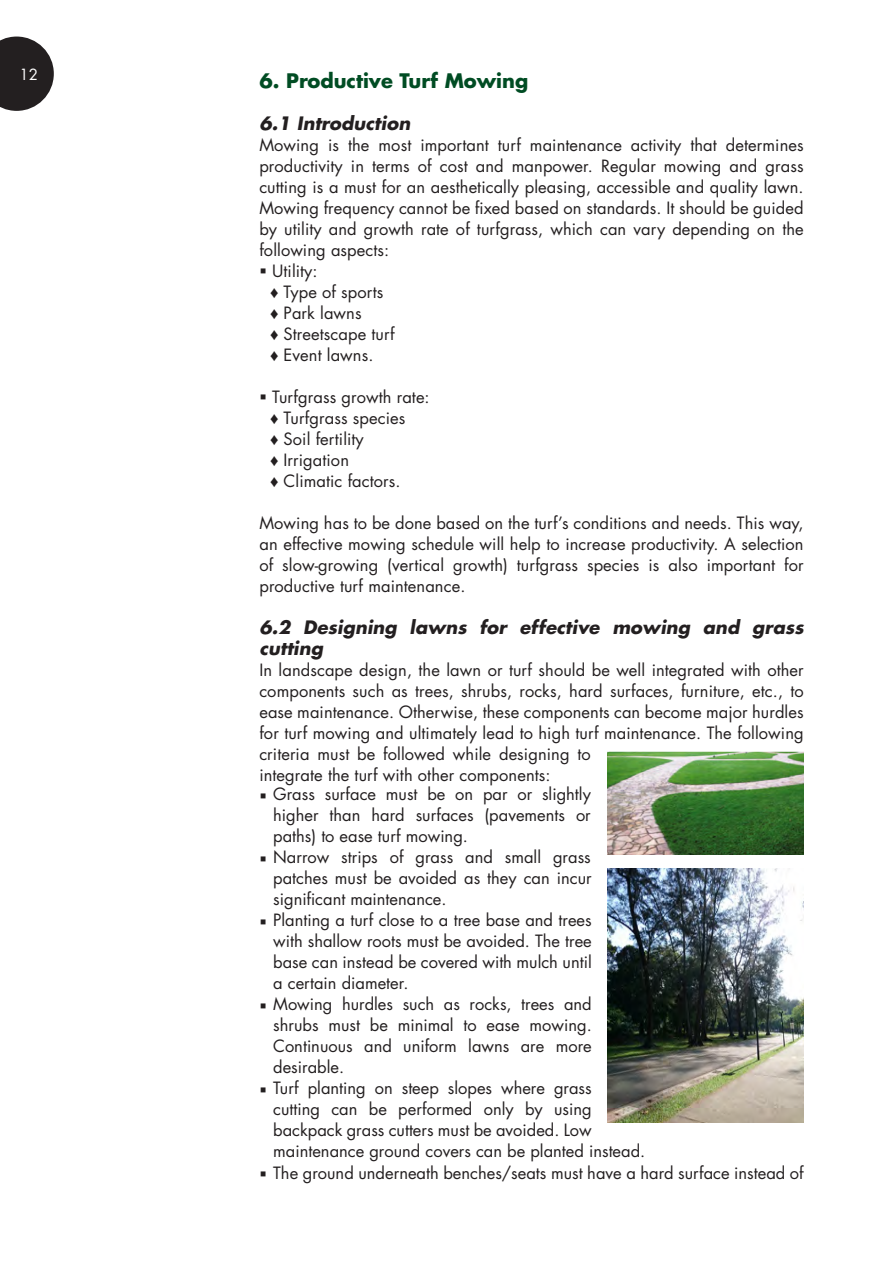
<style>
.page{position:relative;width:893px;height:1263px;background:#fff}
.page>*{position:absolute;margin:0;border:0;box-sizing:border-box;transform-origin:0 0}
.t1{font:700 19.5px "Futura";color:#004c23}
.List_Paragraph{font:italic 700 18px/21px "Futura";letter-spacing:.005em;color:#231f20}
.t2{font:16.5px/21px "Futura";letter-spacing:.005em;color:#231f20;text-align:justify}
.t3{font:16.5px "Wingdings";color:#231f20}
.t4{font:15px "Futura";color:#fff}
.s1{font-family:"Times New Roman";font-style:italic}
</style>
<div class="page">
<svg style="left:0;top:37px;width:54px;height:74px;background:#464243"></svg>
<img style="left:607px;top:752px;width:197px;height:103px">
<img style="left:607px;top:868px;width:197px;height:254px">
<p class="t4" style="left:19px;top:64px;width:20px">12</p>
<p class="t1" style="left:259px;top:67px;width:270px">6. Productive Turf Mowing</p>
<p class="List_Paragraph" style="left:259px;top:112px;width:152px">6.1 Introduction</p>
<p class="t2" style="left:259px;top:134px;width:546px">Mowing is the most important turf maintenance activity that determines productivity in terms of cost and manpower. Regular mowing and grass cutting is a must for an aesthetically pleasing, accessible and quality lawn.<br>Mowing frequency cannot be fixed based on standards. It should be guided by utility and growth rate of turfgrass, which can vary depending on the following aspects:</p>
<p class="t2" style="left:259px;top:260px;width:60px">▪ Utility:</p>
<p class="t2" style="left:270px;top:281px;width:115px"><span class="s1">♦</span> Type of sports</p>
<p class="t2" style="left:270px;top:302px;width:93px"><span class="s1">♦</span> Park lawns</p>
<p class="t2" style="left:270px;top:323px;width:126px"><span class="s1">♦</span> Streetscape turf</p>
<p class="t2" style="left:270px;top:344px;width:105px"><span class="s1">♦</span> Event lawns.</p>
<p class="t2" style="left:259px;top:386px;width:172px">▪ Turfgrass growth rate:</p>
<p class="t2" style="left:270px;top:407px;width:137px"><span class="s1">♦</span> Turfgrass species</p>
<p class="t2" style="left:270px;top:428px;width:95px"><span class="s1">♦</span> Soil fertility</p>
<p class="t2" style="left:270px;top:449px;width:81px"><span class="s1">♦</span> Irrigation</p>
<p class="t2" style="left:270px;top:470px;width:132px"><span class="s1">♦</span> Climatic factors.</p>
<p class="t2" style="left:259px;top:512px;width:546px">Mowing has to be done based on the turf’s conditions and needs. This way, an effective mowing schedule will help to increase productivity. A selection of slow-growing (vertical growth) turfgrass species is also important for productive turf maintenance.</p>
<p class="List_Paragraph" style="left:259px;top:616px;width:546px">6.2 Designing lawns for effective mowing and grass cutting</p>
<p class="t2" style="left:259px;top:659px;width:546px;text-align:left">In landscape design, the lawn or turf should be well integrated with other components such as trees, shrubs, rocks, hard surfaces, furniture, etc., to ease maintenance. Otherwise, these components can become major hurdles for turf mowing and ultimately lead to high turf maintenance. The following criteria must be followed while designing to<br>integrate the turf with other components:</p>
<p class="t3" style="left:259px;top:787px;width:9px">▪</p>
<p class="t2" style="left:273px;top:783px;width:319px">Grass surface must be on par or slightly higher than hard surfaces (pavements or paths) to ease turf mowing.</p>
<p class="t2" style="left:273px;top:846px;width:320px">Narrow strips of grass and small grass patches must be avoided as they can incur significant maintenance.</p>
<p class="t2" style="left:273px;top:910px;width:320px">Planting a turf close to a tree base and trees with shallow roots must be avoided. The tree base can instead be covered with mulch until a certain diameter.</p>
<p class="t2" style="left:273px;top:1015px;width:320px">shrubs must be minimal to ease mowing.<br>Continuous and uniform lawns are more desirable.</p>
<p class="t2" style="left:273px;top:1099px;width:374px;text-align:left">cutting can be performed only by using backpack grass cutters must be avoided. Low maintenance ground covers can be planted instead.</p>
<p class="t3" style="left:259px;top:850px;width:9px">▪</p>
<p class="t3" style="left:259px;top:913px;width:9px">▪</p>
<p class="t2" style="left:259px;top:994px;width:334px">▪ Mowing hurdles such as rocks, trees and</p>
<p class="t2" style="left:259px;top:1078px;width:334px">▪ Turf planting on steep slopes where grass</p>
<p class="t2" style="left:259px;top:1162px;width:546px">▪ The ground underneath benches/seats must have a hard surface instead of</p>
</div>
